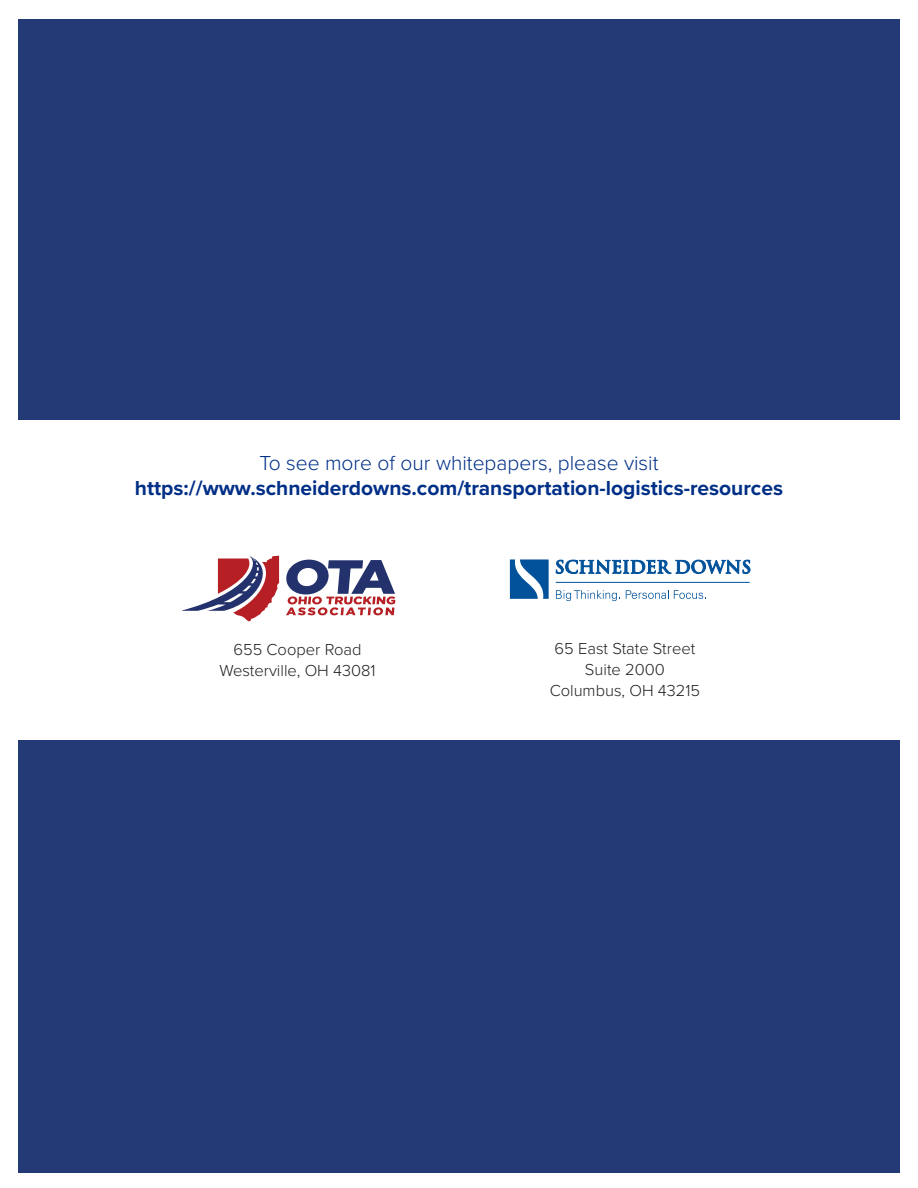
<style>
.page{position:relative;width:918px;height:1188px;background:#fff}
.page>*{position:absolute;margin:0;border:0;box-sizing:border-box;transform-origin:0 0}
.Body_Text{font:700 21px "Proxima Nova";color:#002f87}
.Body_Text-2{font:300 21px "Proxima Nova";color:#002f87}
.Body_Text-3{font:300 16.5px "Proxima Nova";color:#231f20}
</style>
<div class="page">
<div style="left:0;top:0;width:918px;height:419px;background:#233a77"></div>
<div style="left:0;top:741px;width:918px;height:447px;background:#233a77"></div>
<hr style="left:556px;top:582px;width:194px;height:1px;background:#01529a">
<svg style="left:510px;top:559px;width:39px;height:40px"></svg>
<svg style="left:556px;top:590px;width:64px;height:11px"></svg>
<svg style="left:626px;top:590px;width:80px;height:9px"></svg>
<svg style="left:556px;top:560px;width:194px;height:14px"></svg>
<div style="left:901px;top:0;width:17px;height:1188px;background:#fff"></div>
<div style="left:0;top:0;width:17px;height:1188px;background:#fff"></div>
<div style="left:0;top:0;width:918px;height:18px;background:#fff"></div>
<div style="left:9px;top:1174px;width:909px;height:14px;background:#fff"></div>
<svg style="left:182px;top:556px;width:97px;height:65px"></svg>
<svg style="left:286px;top:560px;width:109px;height:55px"></svg>
<p class="Body_Text-2" style="left:259px;top:448px;width:401px">To see more of our whitepapers, please visit</p>
<p class="Body_Text" style="left:135px;top:473px;width:650px">https://www.schneiderdowns.com/transportation-logistics-resources</p>
<p class="Body_Text-3" style="left:233px;top:637px;width:130px">655 Cooper Road</p>
<p class="Body_Text-3" style="left:219px;top:658px;width:158px">Westerville, OH 43081</p>
<p class="Body_Text-3" style="left:555px;top:636px;width:142px">65 East State Street</p>
<p class="Body_Text-3" style="left:585px;top:657px;width:81px">Suite 2000</p>
<p class="Body_Text-3" style="left:550px;top:678px;width:152px">Columbus, OH 43215</p>
</div>
